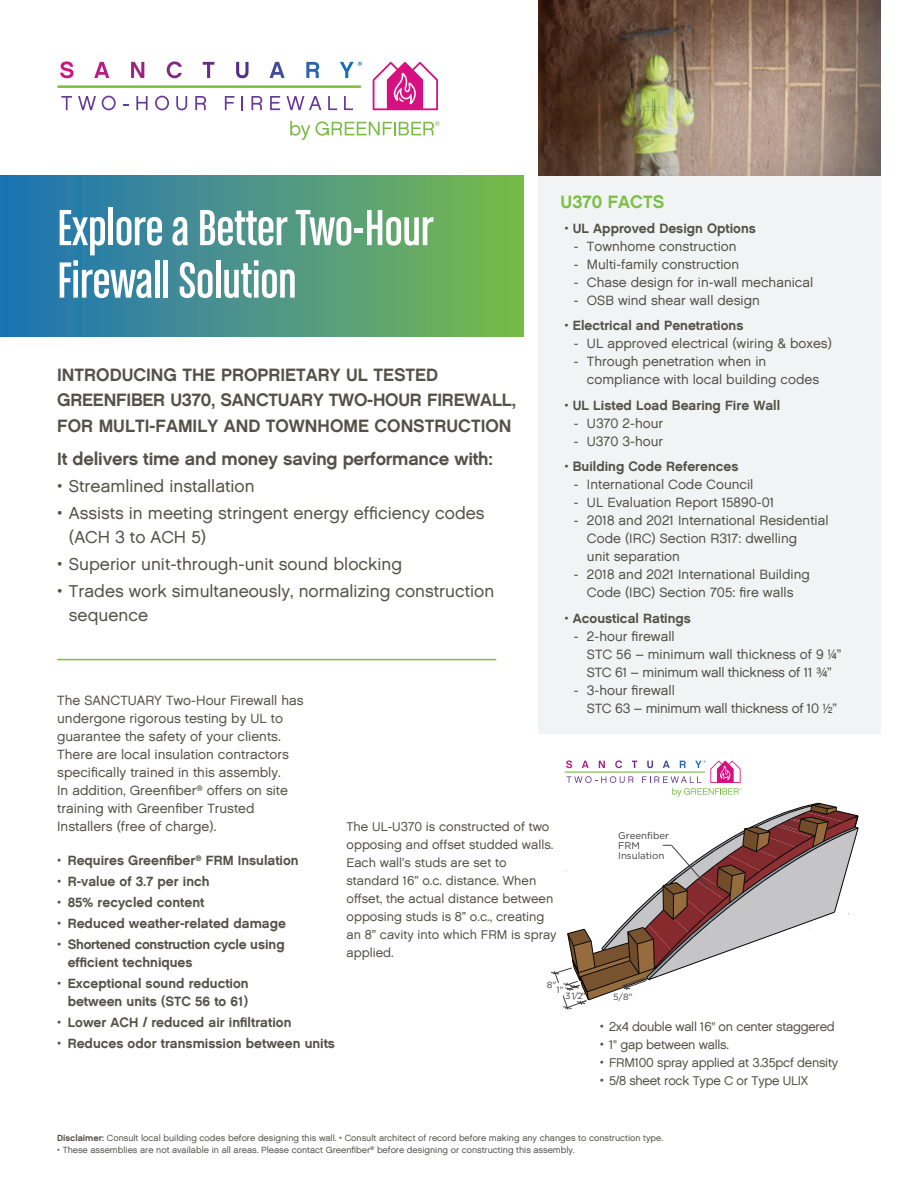
<style>
.page{position:relative;width:918px;height:1188px;background:#fff}
.page>*{position:absolute;margin:0;border:0;box-sizing:border-box;transform-origin:0 0}
.t1{font:54px/52.5px "Chalet Comprime Cologne Sixty";color:#fff}
.t2{font:18px/25.5px "Chalet New York Nineteen Sixty";letter-spacing:-.01em;color:#535249}
.t3{font:18px "Chalet New York Nineteen Sixty";color:#79c142}
.t4{font:17.25px/24px "Chalet London Nineteen Sixty";color:#535249}
.t5{font:13.5px/18px "Chalet London Nineteen Sixty";color:#535249}
.t6{font:13.5px/18px "Chalet New York Nineteen Sixty";color:#535249;text-align:right}
.t7{font:13.5px/18px "Chalet New York Nineteen Sixty";letter-spacing:-.02em;color:#535249}
.t8{font:13.5px/18px "Chalet London Nineteen Sixty";letter-spacing:-.02em;color:#535249}
.t9{font:12.75px/18px "Chalet London Nineteen Sixty";color:#535249}
.t10{font:12.75px "Chalet London Nineteen Sixty";letter-spacing:-.02em;color:#535249}
.t11{font:9.75px/10.1px "Gotham";letter-spacing:-.005em;color:#3e3e3e}
.t12{font:9px "Chalet London Nineteen Sixty";color:#535249}
.t13{font:9px "Gotham";color:#3f3f3f}
.s1{font-family:"Chalet London Nineteen Sixty"}
.s2{font-size:13.5px}
.s3{font-family:"Chalet New York Nineteen Sixty"}
</style>
<div class="page">
<div style="left:0;top:176px;width:524px;height:161px;background:linear-gradient(to right,#1d72ba,#7aba4f)"></div>
<div style="left:538px;top:0;width:342px;height:733px;background:#f2f3f4"></div>
<hr style="left:57px;top:659px;width:439px;height:1px;background:#79c142">
<svg style="left:60px;top:61px;width:14px;height:17px"></svg>
<svg style="left:94px;top:62px;width:15px;height:16px"></svg>
<svg style="left:131px;top:62px;width:13px;height:16px"></svg>
<svg style="left:167px;top:61px;width:15px;height:17px"></svg>
<svg style="left:203px;top:62px;width:11px;height:16px"></svg>
<svg style="left:236px;top:62px;width:13px;height:16px"></svg>
<svg style="left:270px;top:62px;width:15px;height:16px"></svg>
<svg style="left:306px;top:62px;width:13px;height:16px"></svg>
<hr style="left:57px;top:85px;width:304px;height:3px;background:#78bd42">
<svg style="left:340px;top:62px;width:22px;height:16px"></svg>
<svg style="left:61px;top:96px;width:11px;height:14px"></svg>
<svg style="left:78px;top:96px;width:18px;height:14px"></svg>
<svg style="left:102px;top:96px;width:14px;height:14px"></svg>
<svg style="left:136px;top:96px;width:12px;height:14px"></svg>
<svg style="left:155px;top:96px;width:14px;height:14px"></svg>
<svg style="left:176px;top:96px;width:11px;height:14px"></svg>
<svg style="left:195px;top:96px;width:11px;height:14px"></svg>
<svg style="left:225px;top:96px;width:9px;height:14px"></svg>
<svg style="left:241px;top:96px;width:2px;height:14px"></svg>
<svg style="left:251px;top:96px;width:11px;height:14px"></svg>
<svg style="left:270px;top:96px;width:10px;height:14px"></svg>
<svg style="left:286px;top:96px;width:35px;height:14px"></svg>
<svg style="left:328px;top:96px;width:9px;height:14px"></svg>
<svg style="left:344px;top:96px;width:9px;height:14px"></svg>
<svg style="left:290px;top:121px;width:149px;height:19px"></svg>
<svg style="left:373px;top:62px;width:65px;height:48px"></svg>
<hr style="left:565px;top:772px;width:140px;height:1px;background:#78bd42">
<svg style="left:566px;top:760px;width:175px;height:37px"></svg>
<img style="left:538px;top:0;width:342px;height:176px">
<svg style="left:551px;top:803px;width:307px;height:207px"></svg>
<h2 class="t3" style="left:561px;top:190px;width:105px">U370 FACTS</h2>
<p class="t6" style="left:565px;top:219px;width:193px"><span class="s1">•</span> UL Approved Design Options</p>
<p class="t5" style="left:574px;top:237px;width:164px">- Townhome construction</p>
<p class="t5" style="left:574px;top:255px;width:167px">- Multi-family construction</p>
<p class="t5" style="left:574px;top:273px;width:241px">- Chase design for in-wall mechanical</p>
<p class="t5" style="left:574px;top:291px;width:187px">- OSB wind shear wall design</p>
<p class="t6" style="left:565px;top:317px;width:180px"><span class="s1">•</span> Electrical and Penetrations</p>
<p class="t5" style="left:574px;top:335px;width:259px">- UL approved electrical (wiring &amp; boxes)</p>
<p class="t5" style="left:587px;top:353px;width:234px;text-indent:-13px">- Through penetration when in compliance with local building codes</p>
<p class="t6" style="left:565px;top:396px;width:217px"><span class="s1">•</span> UL Listed Load Bearing Fire Wall</p>
<p class="t5" style="left:574px;top:414px;width:91px">- U370 2-hour</p>
<p class="t5" style="left:574px;top:432px;width:91px">- U370 3-hour</p>
<p class="t6" style="left:565px;top:458px;width:175px"><span class="s1">•</span> Building Code References</p>
<p class="t5" style="left:574px;top:476px;width:181px">- International Code Council</p>
<p class="t5" style="left:574px;top:494px;width:202px">- UL Evaluation Report 15890-01</p>
<p class="t5" style="left:587px;top:512px;width:243px;text-indent:-13px">- 2018 and 2021 International Residential<br>Code (IRC) Section R317: dwelling<br>unit separation</p>
<p class="t5" style="left:574px;top:566px;width:237px;text-align:center">- 2018 and 2021 International Building<br>Code (IBC) Section 705: fire walls</p>
<p class="t6" style="left:565px;top:609px;width:128px"><span class="s1">•</span> Acoustical Ratings</p>
<p class="t5" style="left:587px;top:627px;width:256px;text-indent:-13px">- 2-hour firewall<br>STC 56 – minimum wall thickness of 9 ¼”<br>STC 61 – minimum wall thickness of 11 ¾”</p>
<p class="t8" style="left:587px;top:681px;width:252px;text-indent:-13px">- 3-hour firewall<br>STC 63 – minimum wall thickness of 10 ½”</p>
<h1 class="t1" style="left:57px;top:201px;width:378px">Explore a Better Two-Hour<br>Firewall Solution</h1>
<h2 class="t2" style="left:57px;top:362px;width:460px">INTRODUCING THE PROPRIETARY UL TESTED<br>GREENFIBER U370, SANCTUARY TWO-HOUR FIREWALL,<br>FOR MULTI-FAMILY AND TOWNHOME CONSTRUCTION</h2>
<h2 class="t2" style="left:57px;top:446px;width:437px">It delivers time and money saving performance with:</h2>
<p class="t4" style="left:57px;top:474px;width:199px">• Streamlined installation</p>
<p class="t4" style="left:69px;top:501px;width:417px;text-indent:-12px">• Assists in meeting stringent energy efficiency codes (ACH 3 to ACH 5)</p>
<p class="t4" style="left:57px;top:552px;width:346px">• Superior unit-through-unit sound blocking</p>
<p class="t4" style="left:69px;top:579px;width:427px;text-indent:-12px">• Trades work simultaneously, normalizing construction sequence</p>
<p class="t5" style="left:57px;top:691px;width:248px">The SANCTUARY Two-Hour Firewall has undergone rigorous testing by UL to guarantee the safety of your clients.<br>There are local insulation contractors specifically trained in this assembly.<br>In addition, Greenfiber<sup>®</sup> offers on site training with Greenfiber Trusted Installers (free of charge).</p>
<p class="t9" style="left:347px;top:817px;width:212px">The UL-U370 is constructed of two opposing and offset studded walls.<br>Each wall’s studs are set to standard 16” o.c. distance. When offset, the actual distance between opposing studs is 8” o.c., creating an 8” cavity into which FRM is spray applied.</p>
<p class="t11" style="left:618px;top:830px;width:52px">Greenfiber<br>FRM<br>Insulation</p>
<p class="t6" style="left:57px;top:851px;width:243px">• Requires Greenfiber<sup>®</sup> FRM Insulation</p>
<p class="t6" style="left:57px;top:872px;width:154px">• R-value of 3.7 per inch</p>
<p class="t6" style="left:57px;top:893px;width:149px">• 85% recycled content</p>
<p class="t6" style="left:57px;top:914px;width:230px">• Reduced weather-related damage</p>
<p class="t7" style="left:68px;top:935px;width:218px;text-indent:-11px">• Shortened construction cycle using efficient techniques</p>
<p class="t6" style="left:57px;top:974px;width:193px">• Exceptional sound reduction between units (STC 56 to 61)</p>
<p class="t6" style="left:57px;top:1013px;width:236px">• Lower ACH / reduced air infiltration</p>
<p class="t6" style="left:57px;top:1034px;width:279px">• Reduces odor transmission between units</p>
<p class="t13" style="left:547px;top:979px;width:11px">8"</p>
<p class="t13" style="left:557px;top:984px;width:9px">1"</p>
<p class="t13" style="left:565px;top:990px;width:22px">3 1/2"</p>
<p class="t13" style="left:613px;top:991px;width:21px">5/8"</p>
<p class="t10" style="left:600px;top:1019px;width:236px"><span class="s2">•</span> 2x4 double wall 16" on center staggered</p>
<p class="t10" style="left:600px;top:1037px;width:131px"><span class="s2">•</span> 1" gap between walls.</p>
<p class="t10" style="left:600px;top:1055px;width:240px"><span class="s2">•</span> FRM100 spray applied at 3.35pcf density</p>
<p class="t10" style="left:600px;top:1073px;width:210px"><span class="s2">•</span> 5/8 sheet rock Type C or Type ULIX</p>
<p class="t12" style="left:57px;top:1133px;width:608px"><span class="s3">Disclaimer:</span> Consult local building codes before designing this wall. • Consult architect of record before making any changes to construction type.</p>
<p class="t12" style="left:57px;top:1145px;width:519px">• These assemblies are not available in all areas. Please contact Greenfiber<sup>®</sup> before designing or constructing this assembly.</p>
</div>
